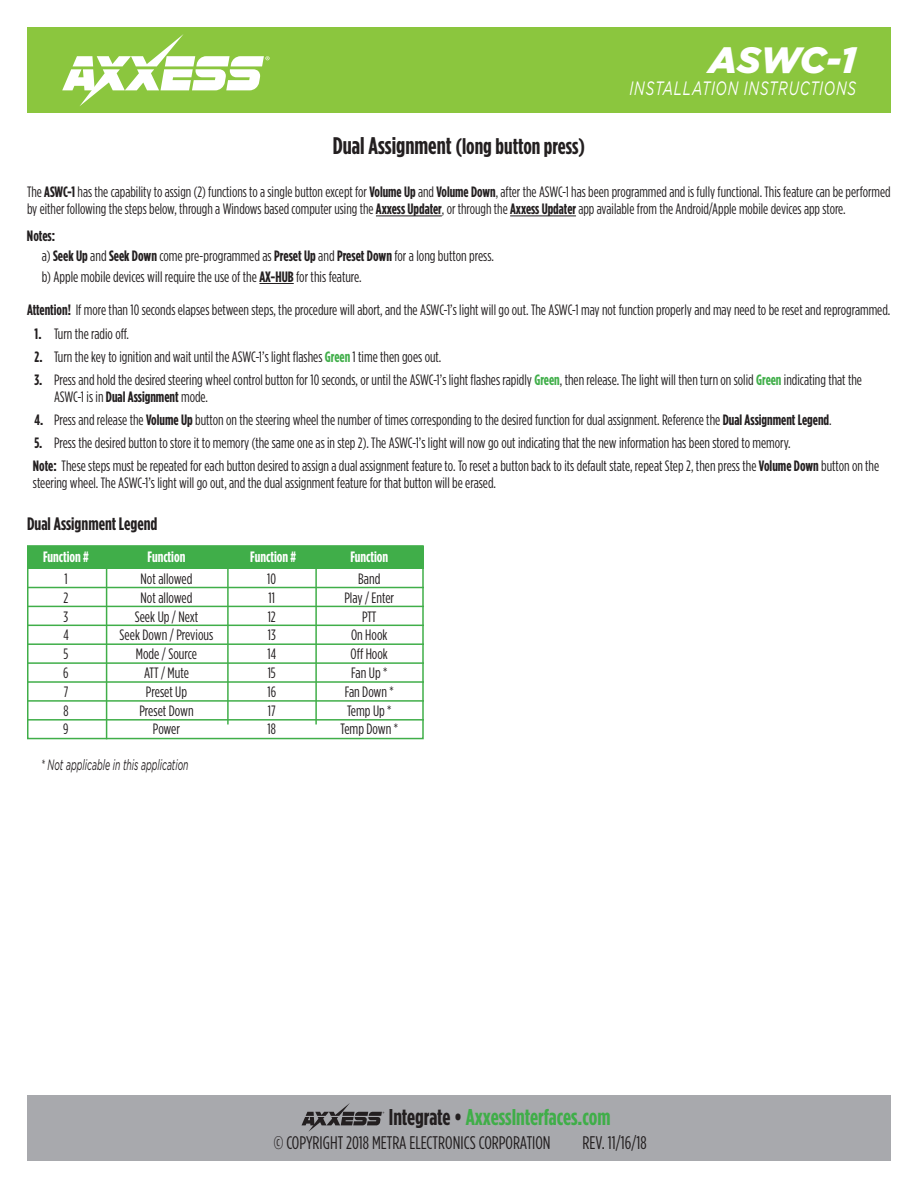
<style>
.page{position:relative;width:918px;height:1188px;background:#fff}
.page>*{position:absolute;margin:0;border:0;box-sizing:border-box;transform-origin:0 0}
.t1{font:italic 900 36.6px "Gotham";color:#fff}
.t2{font:700 22.8px "Gotham Condensed";color:#40ae49}
.t3{font:700 22.5px "Gotham Condensed";color:#231f20}
.t4{font:italic 19.35px "Gotham";letter-spacing:.05em;color:#fff;scale:.7 1}
.t5{font:18.3px "Gotham Condensed";color:#231f20}
.t6{font:700 18px "Gotham Condensed";color:#231f20}
.t7{font:15px/16.5px "Gotham Condensed";color:#231f20}
.t8{font:700 15px "Gotham Condensed";color:#fff}
.t9{font:italic 15px "Gotham";color:#231f20;scale:.58 1}
.s1{font-size:24px}
.s2{font-weight:700}
.s3{font-weight:700;color:#40ae49}
.s4{color:#231f20}
</style>
<div class="page">
<div style="left:27px;top:27px;width:864px;height:85px;background:#8bc63e"></div>
<svg style="left:62px;top:34px;width:208px;height:72px"></svg>
<div style="left:27px;top:1095px;width:864px;height:66px;background:#a8a9ad"></div>
<svg style="left:302px;top:1103px;width:82px;height:29px"></svg>
<hr style="left:376px;top:216px;width:66px;height:1px;background:#231f20">
<hr style="left:510px;top:216px;width:66px;height:1px;background:#231f20">
<hr style="left:259px;top:283px;width:35px;height:1px;background:#231f20">
<div style="left:28px;top:546px;width:396px;height:22px;background:#40ae49"></div>
<div style="left:27px;top:545px;width:397px;height:194px;border:2px solid #40ae49"></div>
<hr style="left:28px;top:566px;width:396px;height:1px;background:#40ae49">
<hr style="left:28px;top:587px;width:396px;height:1px;background:#40ae49">
<hr style="left:28px;top:606px;width:396px;height:1px;background:#40ae49">
<hr style="left:28px;top:625px;width:396px;height:1px;background:#40ae49">
<hr style="left:28px;top:643px;width:396px;height:2px;background:#40ae49">
<hr style="left:28px;top:662px;width:396px;height:2px;background:#40ae49">
<hr style="left:28px;top:681px;width:396px;height:2px;background:#40ae49">
<hr style="left:28px;top:700px;width:396px;height:2px;background:#40ae49">
<hr style="left:28px;top:719px;width:396px;height:2px;background:#40ae49">
<hr style="left:227px;top:554px;width:2px;height:171px;background:#40ae49">
<hr style="left:315px;top:554px;width:2px;height:171px;background:#40ae49">
<hr style="left:106px;top:568px;width:1px;height:171px;background:#40ae49">
<h1 class="t1" style="left:709px;top:39px;width:149px">ASWC-1</h1>
<p class="t4" style="left:630px;top:77px;width:325px">INSTALLATION INSTRUCTIONS</p>
<h3 class="t3" style="left:333px;top:133px;width:254px"><span class="s1">Dual Assignment</span> (long button press)</h3>
<p class="t7" style="left:27px;top:184px;width:865px">The <span class="s2">ASWC-1</span> has the capability to assign (2) functions to a single button except for <span class="s2">Volume Up</span> and <span class="s2">Volume Down</span>, after the ASWC-1 has been programmed and is fully functional. This feature can be performed by either following the steps below, through a Windows based computer using the <span class="s2">Axxess Updater</span>, or through the <span class="s2">Axxess Updater</span> app available from the Android/Apple mobile devices app store.</p>
<p class="t7" style="left:42px;top:225px;width:454px;line-height:20.2px;text-indent:-15px"><span class="s2">Notes:<br></span>a) <span class="s2">Seek Up</span> and <span class="s2">Seek Down</span> come pre-programmed as <span class="s2">Preset Up</span> and <span class="s2">Preset Down</span> for a long button press. b) Apple mobile devices will require the use of the <span class="s2">AX-HUB</span> for this feature.</p>
<p class="t7" style="left:27px;top:302px;width:865px"><span class="s2">Attention!</span> If more than 10 seconds elapses between steps, the procedure will abort, and the ASWC-1’s light will go out. The ASWC-1 may not function properly and may need to be reset and reprogrammed.</p>
<p class="t7" style="left:34px;top:325px;width:96px"><span class="s2">1.</span> Turn the radio off.</p>
<p class="t7" style="left:34px;top:348px;width:409px"><span class="s2">2.</span> Turn the key to ignition and wait until the ASWC-1’s light flashes <span class="s3">Green</span> 1 time then goes out.</p>
<p class="t7" style="left:54px;top:371px;width:810px;text-indent:-20px"><span class="s2">3.</span> Press and hold the desired steering wheel control button for 10 seconds, or until the ASWC-1’s light flashes rapidly <span class="s3">Green</span>, then release. The light will then turn on solid <span class="s3">Green</span> indicating that the<br>ASWC-1 is in <span class="s2">Dual Assignment</span> mode.</p>
<p class="t7" style="left:34px;top:411px;width:799px"><span class="s2">4.</span> Press and release the <span class="s2">Volume Up</span> button on the steering wheel the number of times corresponding to the desired function for dual assignment. Reference the <span class="s2">Dual Assignment Legend</span>.</p>
<p class="t7" style="left:33px;top:431px;width:848px;line-height:23.2px"><span class="s2">5.</span> Press the desired button to store it to memory (the same one as in step 2). The ASWC-1’s light will now go out indicating that the new information has been stored to memory.<br><span class="s2">Note:</span> These steps must be repeated for each button desired to assign a dual assignment feature to. To reset a button back to its default state, repeat Step 2, then press the <span class="s2">Volume Down</span> button on the</p>
<p class="t7" style="left:33px;top:474px;width:465px">steering wheel. The ASWC-1’s light will go out, and the dual assignment feature for that button will be erased.</p>
<p class="t6" style="left:27px;top:514px;width:132px">Dual Assignment Legend</p>
<p class="t8" style="left:43px;top:549px;width:47px">Function #</p>
<p class="t8" style="left:148px;top:549px;width:39px">Function</p>
<p class="t7" style="left:64px;top:570px;width:5px">1</p>
<p class="t7" style="left:141px;top:570px;width:53px">Not allowed</p>
<p class="t7" style="left:64px;top:589px;width:6px">2</p>
<p class="t7" style="left:141px;top:589px;width:53px">Not allowed</p>
<p class="t7" style="left:64px;top:608px;width:6px">3</p>
<p class="t7" style="left:135px;top:608px;width:65px">Seek Up / Next</p>
<p class="t7" style="left:63px;top:627px;width:7px">4</p>
<p class="t7" style="left:120px;top:627px;width:95px">Seek Down / Previous</p>
<p class="t7" style="left:64px;top:645px;width:6px">5</p>
<p class="t7" style="left:136px;top:645px;width:63px">Mode / Source</p>
<p class="t7" style="left:63px;top:664px;width:7px">6</p>
<p class="t7" style="left:144px;top:664px;width:46px">ATT / Mute</p>
<p class="t7" style="left:64px;top:683px;width:6px">7</p>
<p class="t7" style="left:146px;top:683px;width:43px">Preset Up</p>
<p class="t7" style="left:63px;top:702px;width:7px">8</p>
<p class="t7" style="left:139px;top:702px;width:56px">Preset Down</p>
<p class="t7" style="left:63px;top:721px;width:7px">9</p>
<p class="t7" style="left:153px;top:721px;width:29px">Power</p>
<p class="t8" style="left:250px;top:549px;width:47px">Function #</p>
<p class="t8" style="left:350px;top:549px;width:39px">Function</p>
<p class="t7" style="left:267px;top:570px;width:10px">10</p>
<p class="t7" style="left:358px;top:570px;width:24px">Band</p>
<p class="t7" style="left:269px;top:589px;width:8px">11</p>
<p class="t7" style="left:344px;top:589px;width:51px">Play / Enter</p>
<p class="t7" style="left:268px;top:608px;width:10px">12</p>
<p class="t7" style="left:362px;top:608px;width:16px">PTT</p>
<p class="t7" style="left:268px;top:627px;width:9px">13</p>
<p class="t7" style="left:351px;top:627px;width:38px">On Hook</p>
<p class="t7" style="left:267px;top:645px;width:10px">14</p>
<p class="t7" style="left:351px;top:645px;width:39px">Off Hook</p>
<p class="t7" style="left:268px;top:664px;width:10px">15</p>
<p class="t7" style="left:351px;top:664px;width:38px">Fan Up *</p>
<p class="t7" style="left:267px;top:683px;width:10px">16</p>
<p class="t7" style="left:345px;top:683px;width:51px">Fan Down *</p>
<p class="t7" style="left:268px;top:702px;width:9px">17</p>
<p class="t7" style="left:347px;top:702px;width:46px">Temp Up *</p>
<p class="t7" style="left:268px;top:721px;width:10px">18</p>
<p class="t7" style="left:340px;top:721px;width:59px">Temp Down *</p>
<p class="t9" style="left:41px;top:756px;width:256px">* Not applicable in this application</p>
<h2 class="t2" style="left:389px;top:1104px;width:223px"><span class="s4">Integrate •</span> AxxessInterfaces.com</h2>
<p class="t5" style="left:274px;top:1133px;width:278px">© COPYRIGHT 2018 METRA ELECTRONICS CORPORATION</p>
<p class="t5" style="left:583px;top:1133px;width:66px">REV. 11/16/18</p>
</div>
